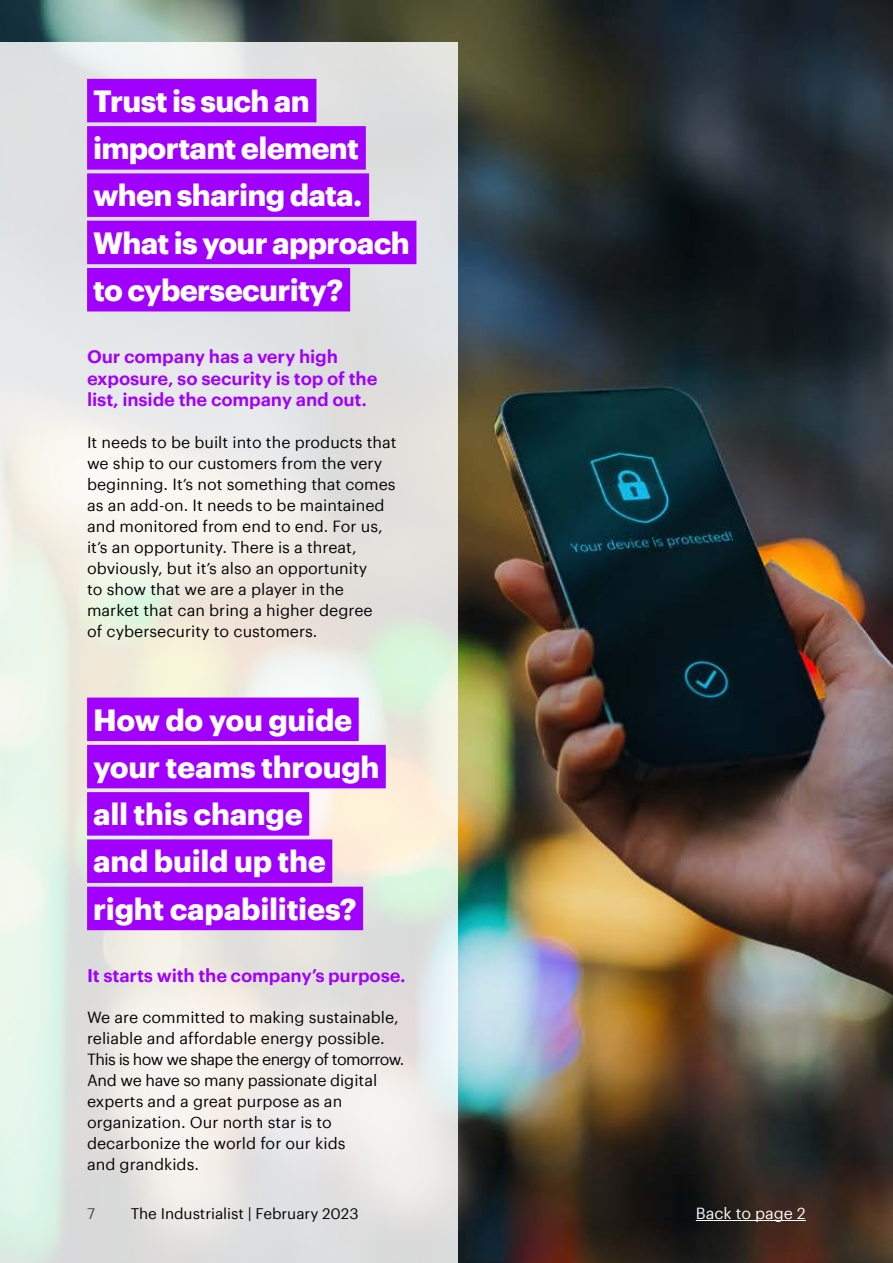
<style>
.page{position:relative;width:893px;height:1263px;background:#fff}
.page>*{position:absolute;margin:0;border:0;box-sizing:border-box;transform-origin:0 0}
.t1{font:700 30px/47.2px "Graphik";letter-spacing:-.025em;color:#fff}
.t2{font:600 18px/21.6px "Graphik";letter-spacing:-.01em;color:#a100ff}
.t3{font:15.75px/21.1px "Graphik";color:#000}
.t4{font:15.75px "Graphik";letter-spacing:-.005em;color:#fff}
.t5{font:15px "Graphik";letter-spacing:-.005em;color:#000}
.t6{font:15px "Graphik";color:#4d4d4f}
</style>
<div class="page">
<img style="left:0;top:0;width:893px;height:1262px">
<svg style="left:0;top:42px;width:457px;height:1221px;background:#e7e8e3"></svg>
<hr style="left:696px;top:1220px;width:110px;height:1px;background:#fff">
<div style="left:87px;top:79px;width:229px;height:43px;background:#a100ff"></div>
<div style="left:87px;top:126px;width:279px;height:44px;background:#a100ff"></div>
<div style="left:87px;top:173px;width:282px;height:44px;background:#a100ff"></div>
<div style="left:87px;top:221px;width:329px;height:43px;background:#a100ff"></div>
<div style="left:87px;top:268px;width:263px;height:43px;background:#a100ff"></div>
<div style="left:87px;top:697px;width:272px;height:44px;background:#a100ff"></div>
<div style="left:87px;top:745px;width:299px;height:43px;background:#a100ff"></div>
<div style="left:87px;top:792px;width:222px;height:44px;background:#a100ff"></div>
<div style="left:87px;top:839px;width:245px;height:44px;background:#a100ff"></div>
<div style="left:87px;top:887px;width:276px;height:43px;background:#a100ff"></div>
<h1 class="t1" style="left:93px;top:75px;width:318px">Trust is such an important element when sharing data.<br>What is your approach to cybersecurity?</h1>
<p class="t2" style="left:87px;top:344px;width:292px">Our company has a very high exposure, so security is top of the list, inside the company and out.</p>
<p class="t3" style="left:87px;top:430px;width:311px">It needs to be built into the products that we ship to our customers from the very beginning. It’s not something that comes as an add-on. It needs to be maintained and monitored from end to end. For us, it’s an opportunity. There is a threat, obviously, but it’s also an opportunity<br>to show that we are a player in the market that can bring a higher degree<br>of cybersecurity to customers.</p>
<h1 class="t1" style="left:93px;top:693px;width:288px">How do you guide your teams through all this change<br>and build up the right capabilities?</h1>
<p class="t2" style="left:87px;top:963px;width:320px">It starts with the company’s purpose.</p>
<p class="t3" style="left:87px;top:1006px;width:319px">We are committed to making sustainable, reliable and affordable energy possible.<br>This is how we shape the energy of tomorrow.<br>And we have so many passionate digital experts and a great purpose as an organization. Our north star is to decarbonize the world for our kids<br>and grandkids.</p>
<p class="t6" style="left:87px;top:1203px;width:10px">7</p>
<p class="t5" style="left:131px;top:1203px;width:229px">The Industrialist | February 2023</p>
<p class="t4" style="left:696px;top:1202px;width:112px">Back to page 2</p>
</div>
